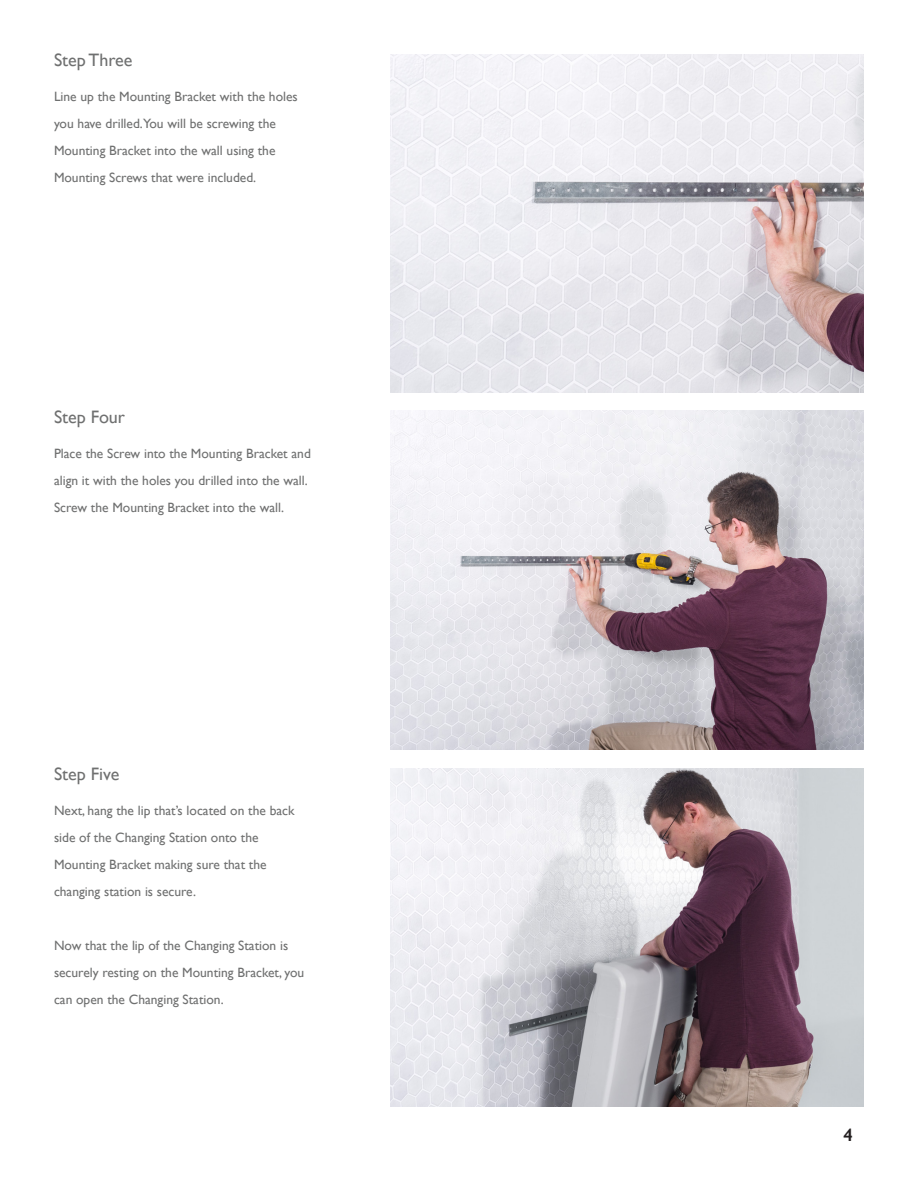
<style>
.page{position:relative;width:918px;height:1188px;background:#fff}
.page>*{position:absolute;margin:0;border:0;box-sizing:border-box;transform-origin:0 0}
.t1{font:18px "Gill Sans";color:#6f7070}
.t2{font:600 18px "Gill Sans";color:#231f20}
.Paragraph_Style_1{font:13.5px/27px "Gill Sans";color:#6f7070}
</style>
<div class="page">
<img style="left:390px;top:411px;width:474px;height:339px">
<img style="left:390px;top:54px;width:474px;height:339px">
<img style="left:390px;top:768px;width:474px;height:339px">
<p class="t1" style="left:54px;top:50px;width:80px">Step Three</p>
<p class="Paragraph_Style_1" style="left:54px;top:82px;width:245px">Line up the Mounting Bracket with the holes you have drilled.You will be screwing the Mounting Bracket into the wall using the Mounting Screws that were included.</p>
<p class="t1" style="left:54px;top:407px;width:73px">Step Four</p>
<p class="Paragraph_Style_1" style="left:54px;top:439px;width:258px">Place the Screw into the Mounting Bracket and align it with the holes you drilled into the wall.<br>Screw the Mounting Bracket into the wall.</p>
<p class="t1" style="left:54px;top:764px;width:67px">Step Five</p>
<p class="Paragraph_Style_1" style="left:54px;top:796px;width:242px">Next, hang the lip that’s located on the back side of the Changing Station onto the</p>
<p class="Paragraph_Style_1" style="left:54px;top:850px;width:214px">Mounting Bracket making sure that the</p>
<p class="Paragraph_Style_1" style="left:54px;top:877px;width:144px">changing station is secure.</p>
<p class="Paragraph_Style_1" style="left:54px;top:931px;width:252px">Now that the lip of the Changing Station is securely resting on the Mounting Bracket, you can open the Changing Station.</p>
<h1 class="t2" style="left:843px;top:1124px;width:11px">4</h1>
</div>
